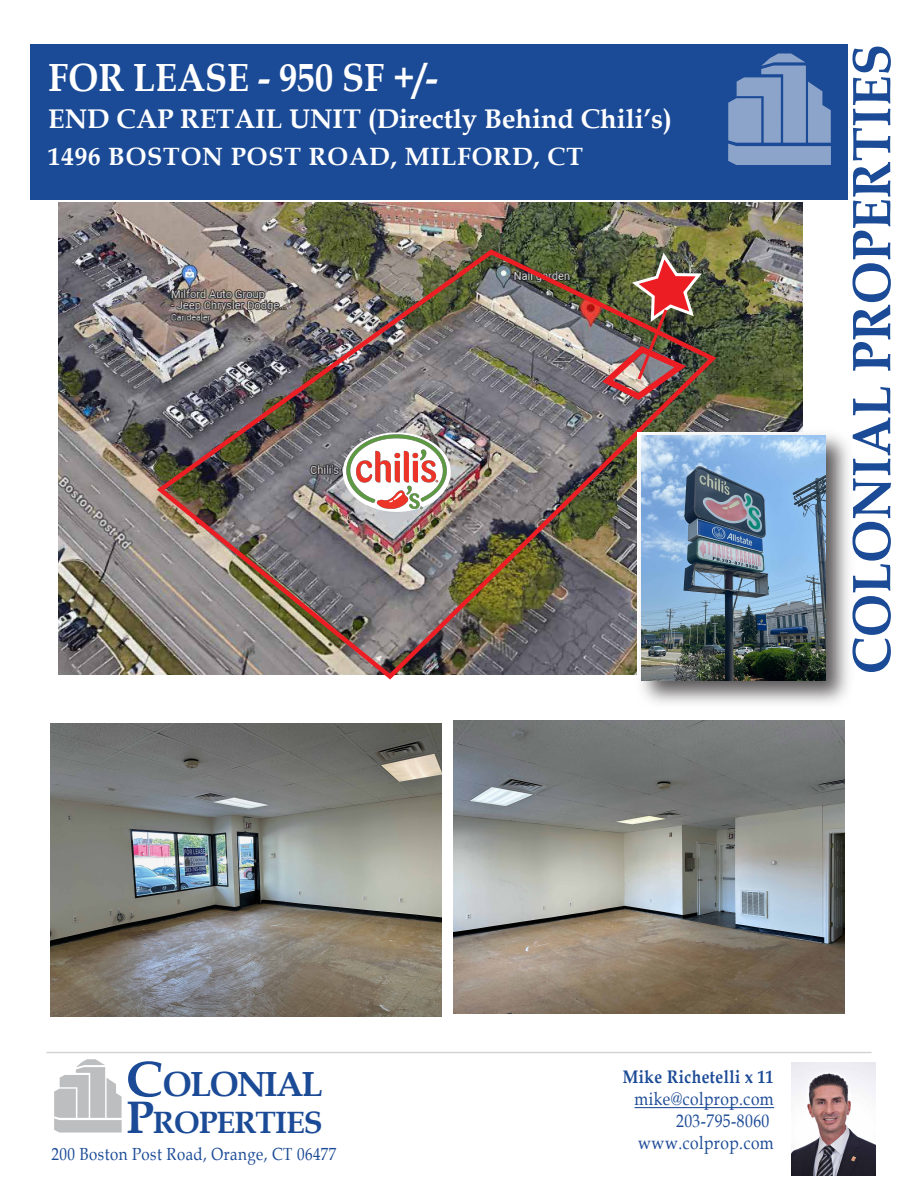
<style>
.page{position:relative;width:918px;height:1188px;background:#fff}
.page>*{position:absolute;margin:0;border:0;box-sizing:border-box;transform-origin:0 0}
.t1{font:700 54.45px "Book Antiqua";color:#1b4a96;scale:.94 1}
.t2{font:700 39.3px "Book Antiqua";color:#fff;scale:.92 1}
.t3{font:700 34.8px "Book Antiqua";letter-spacing:-.05em;color:#1b4a96}
.t4{font:700 30.9px "Book Antiqua";letter-spacing:-.035em;color:#1b4a96}
.t5{font:700 27px "Book Antiqua";color:#fff}
.t6{font:700 25.05px "Book Antiqua";letter-spacing:.03em;color:#fff}
.t7{font:18.15px/21.8px "Book Antiqua";letter-spacing:.03em;color:#1b4a96;text-align:right;scale:.85 1}
.t8{font:700 18.15px "Book Antiqua";letter-spacing:.03em;color:#1b4a96;scale:.85 1}
.t9{font:17.55px "Book Antiqua";letter-spacing:.03em;color:#1b4a96;scale:.85 1}
.s1{font-size:51px}
.s2{font-size:45.6px}
</style>
<div class="page">
<div style="left:30px;top:44px;width:818px;height:156px;background:#1b4a96"></div>
<hr style="left:635px;top:1107px;width:139px;height:1px;background:#1b4a96">
<svg style="left:728px;top:54px;width:103px;height:111px"></svg>
<svg style="left:54px;top:1059px;width:68px;height:74px"></svg>
<hr style="left:46px;top:1052px;width:826px;height:1px;background:#6d6e71">
<img style="left:791px;top:1063px;width:85px;height:113px">
<img style="left:58px;top:202px;width:745px;height:473px">
<img style="left:153px;top:247px;width:566px;height:433px">
<img style="left:597px;top:249px;width:108px;height:156px">
<img style="left:331px;top:426px;width:132px;height:93px">
<img style="left:454px;top:721px;width:391px;height:293px">
<img style="left:50px;top:723px;width:391px;height:294px">
<img style="left:630px;top:423px;width:219px;height:281px">
<img style="left:642px;top:435px;width:184px;height:246px">
<h2 class="t2" style="left:48px;top:51px;width:425px">FOR LEASE - 950 SF +/-</h2>
<h3 class="t5" style="left:48px;top:101px;width:625px">END CAP RETAIL UNIT (Directly Behind Chili’s)</h3>
<h3 class="t6" style="left:48px;top:139px;width:536px">1496 BOSTON POST ROAD, MILFORD, CT</h3>
<h1 class="t1" style="left:835px;top:674px;width:672px;rotate:-90deg">COLONIAL PROPERTIES</h1>
<h3 class="t3" style="left:126px;top:1061px;width:198px"><span class="s1">C</span>OLONIAL</h3>
<h3 class="t4" style="left:126px;top:1101px;width:198px"><span class="s2">P</span>ROPERTIES</h3>
<p class="t9" style="left:52px;top:1142px;width:337px">200 Boston Post Road, Orange, CT 06477</p>
<p class="t8" style="left:623px;top:1065px;width:179px">Mike Richetelli x 11</p>
<p class="t7" style="left:635px;top:1088px;width:165px">mike@colprop.com<br>203-795-8060 www.colprop.com</p>
</div>
